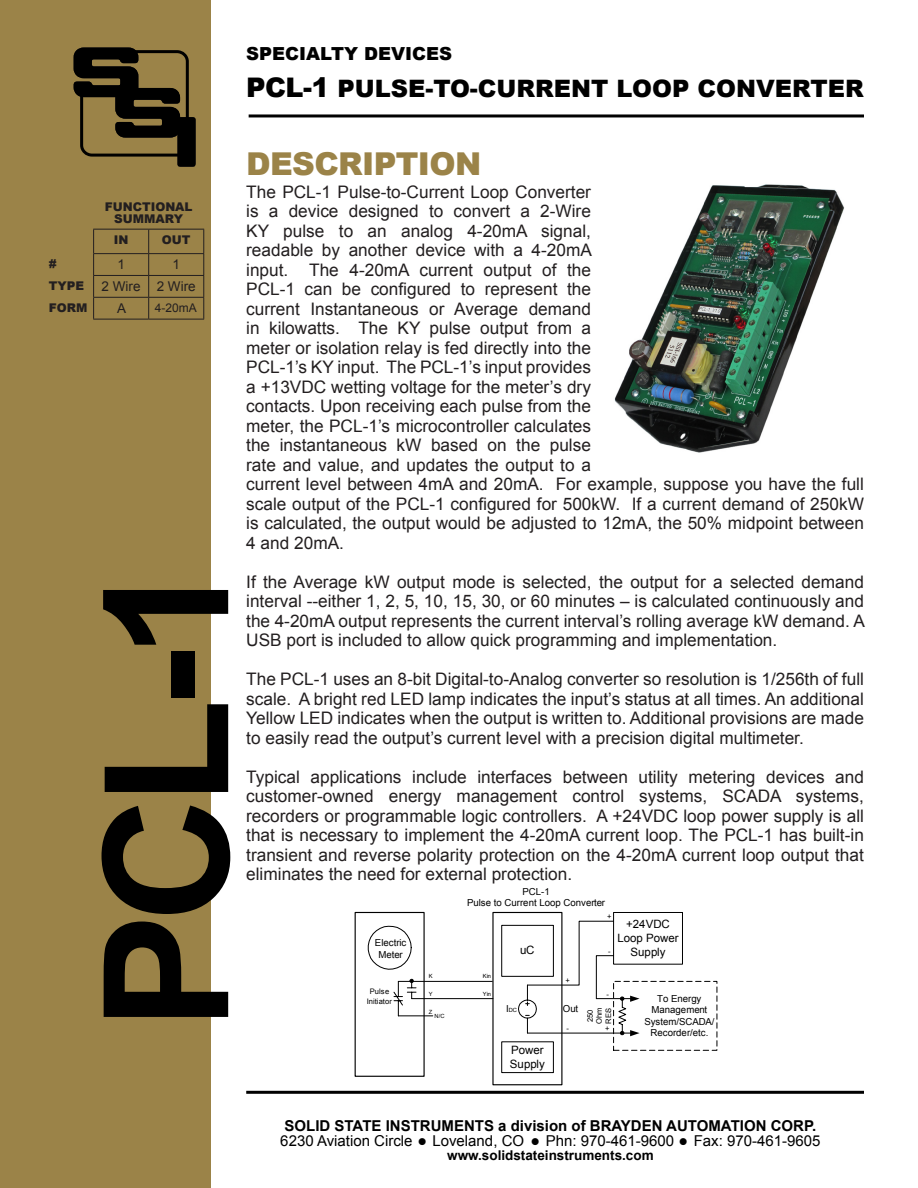
<style>
.page{position:relative;width:918px;height:1188px;background:#fff}
.page>*{position:absolute;margin:0;border:0;box-sizing:border-box;transform-origin:0 0}
.Body_Copy{font:700 174px "Arial";color:#000}
.Product_Name{font:900 31.5px "Arial";letter-spacing:-.02em;color:#9b8348}
.Product_Name-2{font:900 24px "Arial";color:#000}
.Title_Header{font:900 18px "Arial";color:#000}
.Body_Copy-2{font:17.25px/19.5px "Arial";color:#231f20;text-align:justify}
.t1{font:15px/15px "Arial";color:#000}
.t2{font:700 13.5px "Arial";color:#000}
.Body_Copy-3{font:13.5px "Arial";color:#231f20}
.Category_Header{font:900 12px/12px "Arial";color:#231f20;text-align:center}
.Body_Copy-4{font:12px "Arial";color:#231f20}
.t3{font:11.55px/13.8px "Arial";color:#000}
.t4{font:9.6px/11.6px "Arial";color:#000;text-align:center}
.t5{font:7.65px/9.1px "Arial";color:#000;text-align:center}
.t6{font:5.7px "Arial";color:#000}
.s1{font-size:27px}
.s2{font-size:7.65px}
.s3{font-size:9.6px}
.s4{font-weight:700}
</style>
<div class="page">
<div style="left:0;top:0;width:211px;height:1188px;background:#9b8348"></div>
<svg style="left:73px;top:47px;width:123px;height:120px"></svg>
<hr style="left:249px;top:114px;width:615px;height:3px;background:#000">
<hr style="left:246px;top:1091px;width:618px;height:3px;background:#000">
<img style="left:614px;top:184px;width:231px;height:269px">
<hr style="left:93px;top:229px;width:56px;height:1px;background:#231f20">
<hr style="left:149px;top:229px;width:55px;height:1px;background:#231f20">
<hr style="left:93px;top:253px;width:56px;height:1px;background:#231f20">
<hr style="left:149px;top:253px;width:55px;height:1px;background:#231f20">
<hr style="left:93px;top:275px;width:56px;height:1px;background:#231f20">
<hr style="left:149px;top:275px;width:55px;height:1px;background:#231f20">
<hr style="left:93px;top:297px;width:56px;height:1px;background:#231f20">
<svg style="left:93px;top:230px;width:1px;height:89px"></svg>
<hr style="left:149px;top:297px;width:55px;height:1px;background:#231f20">
<svg style="left:148px;top:230px;width:1px;height:89px"></svg>
<svg style="left:203px;top:230px;width:1px;height:89px"></svg>
<hr style="left:93px;top:319px;width:56px;height:1px;background:#231f20">
<hr style="left:149px;top:319px;width:55px;height:1px;background:#231f20">
<div style="left:355px;top:912px;width:70px;height:165px;border:1px solid #000"></div>
<hr style="left:412px;top:998px;width:81px;height:1px;background:#000">
<div style="left:492px;top:912px;width:70px;height:173px;border:1px solid #000"></div>
<svg style="left:393px;top:979px;width:24px;height:37px"></svg>
<hr style="left:398px;top:981px;width:94px;height:1px;background:#000">
<hr style="left:398px;top:1016px;width:35px;height:1px;background:#000">
<svg style="left:368px;top:926px;width:44px;height:44px"></svg>
<div style="left:501px;top:925px;width:53px;height:52px;border:1px solid #000"></div>
<div style="left:501px;top:1041px;width:53px;height:32px;border:1px solid #000"></div>
<div style="left:613px;top:912px;width:70px;height:53px;border:1px solid #000"></div>
<svg style="left:518px;top:921px;width:200px;height:130px"></svg>
<p class="Title_Header" style="left:246px;top:41px;width:208px">SPECIALTY DEVICES</p>
<p class="Product_Name-2" style="left:246px;top:71px;width:619px"><span class="s1">PCL-1</span> PULSE-TO-CURRENT LOOP CONVERTER</p>
<p class="Category_Header" style="left:105px;top:200px;width:89px">FUNCTIONAL<br>SUMMARY</p>
<p class="Category_Header" style="left:114px;top:233px;width:16px">IN</p>
<p class="Category_Header" style="left:162px;top:233px;width:30px">OUT</p>
<p class="Category_Header" style="left:49px;top:258px;width:9px">#</p>
<p class="Body_Copy-3" style="left:117px;top:256px;width:9px">1</p>
<p class="Body_Copy-3" style="left:172px;top:256px;width:9px">1</p>
<p class="Category_Header" style="left:49px;top:279px;width:37px">TYPE</p>
<p class="Body_Copy-3" style="left:102px;top:278px;width:41px">2 Wire</p>
<p class="Body_Copy-3" style="left:157px;top:278px;width:41px">2 Wire</p>
<p class="Category_Header" style="left:49px;top:301px;width:40px">FORM</p>
<p class="Body_Copy-3" style="left:117px;top:300px;width:11px">A</p>
<p class="Body_Copy-4" style="left:155px;top:300px;width:44px">4-20mA</p>
<p class="Body_Copy" style="left:51px;top:1030px;width:469px;rotate:-90deg">PCL-1</p>
<p class="Product_Name" style="left:246px;top:141px;width:237px">DESCRIPTION</p>
<p class="Body_Copy-2" style="left:246px;top:182px;width:619px;text-align:left">The PCL-1 Pulse-to-Current Loop Converter<br>is a device designed to convert a 2-Wire<br>KY pulse to an analog 4-20mA signal,<br>readable by another device with a 4-20mA<br>input. The 4-20mA current output of the<br>PCL-1 can be configured to represent the<br>current Instantaneous or Average demand<br>in kilowatts. The KY pulse output from a<br>meter or isolation relay is fed directly into the<br>PCL-1’s KY input. The PCL-1’s input provides<br>a +13VDC wetting voltage for the meter’s dry<br>contacts. Upon receiving each pulse from the<br>meter, the PCL-1’s microcontroller calculates<br>the instantaneous kW based on the pulse<br>rate and value, and updates the output to a<br>current level between 4mA and 20mA. For example, suppose you have the full scale output of the PCL-1 configured for 500kW. If a current demand of 250kW is calculated, the output would be adjusted to 12mA, the 50% midpoint between 4 and 20mA.</p>
<p class="Body_Copy-2" style="left:246px;top:572px;width:620px">If the Average kW output mode is selected, the output for a selected demand interval --either 1, 2, 5, 10, 15, 30, or 60 minutes – is calculated continuously and the 4-20mA output represents the current interval’s rolling average kW demand. A USB port is included to allow quick programming and implementation.</p>
<p class="Body_Copy-2" style="left:246px;top:670px;width:619px">The PCL-1 uses an 8-bit Digital-to-Analog converter so resolution is 1/256th of full scale. A bright red LED lamp indicates the input’s status at all times. An additional Yellow LED indicates when the output is written to. Additional provisions are made to easily read the output’s current level with a precision digital multimeter.</p>
<p class="Body_Copy-2" style="left:246px;top:767px;width:619px">Typical applications include interfaces between utility metering devices and customer-owned energy management control systems, SCADA systems, recorders or programmable logic controllers. A +24VDC loop power supply is all that is necessary to implement the 4-20mA current loop. The PCL-1 has built-in transient and reverse polarity protection on the 4-20mA current loop output that eliminates the need for external protection.</p>
<p class="t4" style="left:375px;top:937px;width:33px">Electric<br>Meter</p>
<p class="t5" style="left:367px;top:987px;width:27px">Pulse<br>Initiator</p>
<p class="t6" style="left:429px;top:973px;width:5px">K</p>
<p class="t6" style="left:429px;top:1008px;width:5px">Z</p>
<p class="t6" style="left:429px;top:990px;width:5px">Y</p>
<p class="t6" style="left:435px;top:1012px;width:11px">N/C</p>
<p class="t4" style="left:467px;top:886px;width:140px">PCL-1<br>Pulse to Current Loop Converter</p>
<p class="t6" style="left:483px;top:973px;width:10px">Kin</p>
<p class="t6" style="left:483px;top:990px;width:10px">Yin</p>
<p class="t3" style="left:520px;top:943px;width:16px">uC</p>
<p class="t5" style="left:607px;top:912px;width:6px">+</p>
<p class="t3" style="left:617px;top:917px;width:63px;text-align:center">+24VDC<br>Loop Power</p>
<p class="t3" style="left:608px;top:945px;width:59px"><span class="s2">-</span> Supply</p>
<p class="t5" style="left:566px;top:976px;width:6px">+</p>
<p class="t4" style="left:563px;top:1003px;width:17px">Out</p>
<p class="t5" style="left:606px;top:989px;width:4px">-</p>
<p class="t6" style="left:506px;top:1006px;width:12px"><span class="s3">I</span>DC</p>
<p class="t5" style="left:585px;top:1024px;width:18px;text-align:left;rotate:-90deg">250<br>Ohm<br>RES</p>
<p class="t5" style="left:605px;top:1024px;width:6px">+</p>
<p class="t5" style="left:609px;top:1007px;width:4px">-</p>
<p class="t5" style="left:566px;top:1024px;width:4px">-</p>
<p class="t3" style="left:510px;top:1043px;width:36px">Power<br>Supply</p>
<p class="t4" style="left:644px;top:993px;width:71px">To Energy<br>Management<br>System/SCADA/<br>Recorder/etc.</p>
<p class="t1" style="left:280px;top:1119px;width:542px"><span class="s4">SOLID STATE INSTRUMENTS a division of BRAYDEN AUTOMATION CORP.<br></span>6230 Aviation Circle ● Loveland, CO ● Phn: 970-461-9600 ● Fax: 970-461-9605</p>
<p class="t2" style="left:447px;top:1146px;width:208px">www.solidstateinstruments.com</p>
</div>
